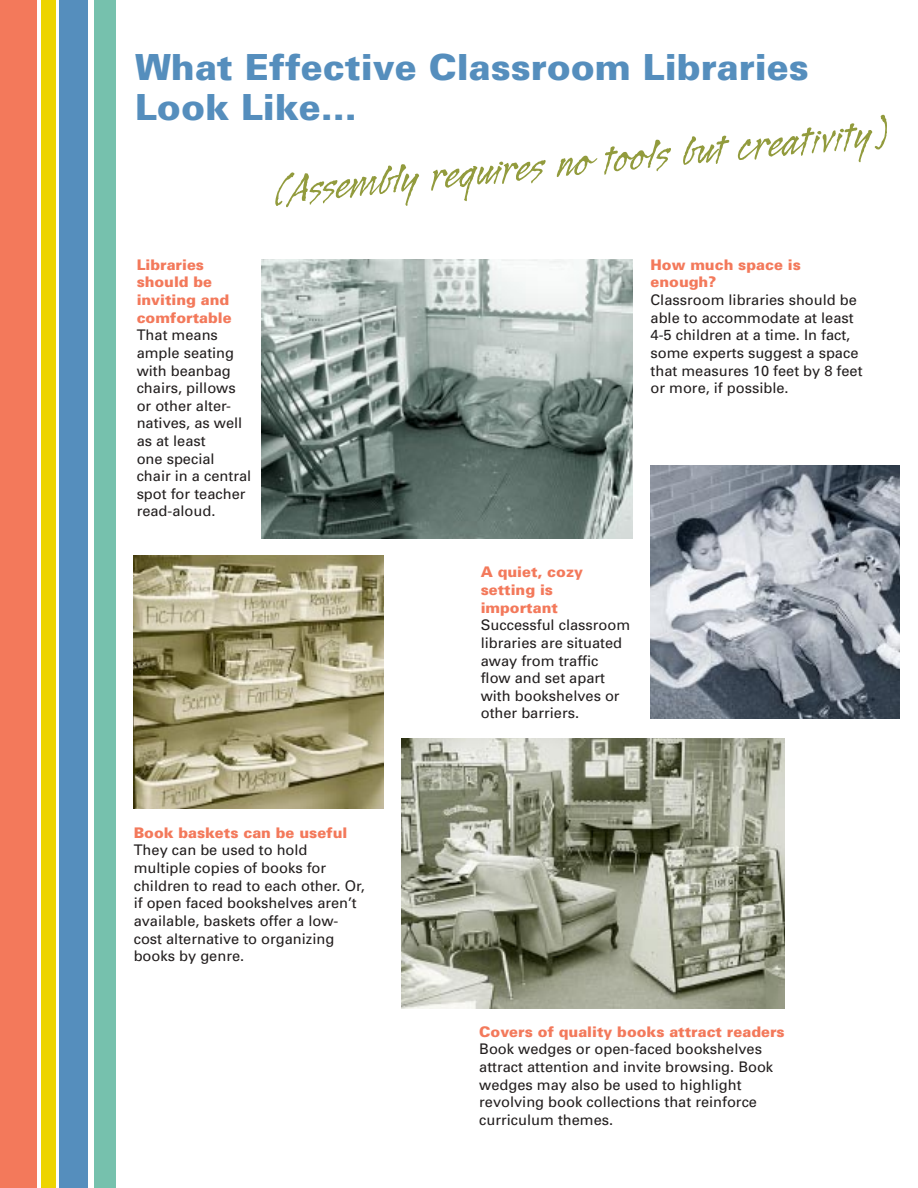
<style>
.page{position:relative;width:918px;height:1188px;background:#fff}
.page>*{position:absolute;margin:0;border:0;box-sizing:border-box;transform-origin:0 0}
.t1{font:900 36px/40.5px "Univers";color:#558ebd}
.t2{font:14.7px/17.5px "Univers";color:#231f1f}
.t3{font:900 14.7px/17.5px "Univers";color:#f3795b}
</style>
<div class="page">
<div style="left:42px;top:0;width:14px;height:1188px;background:#edd400"></div>
<div style="left:59px;top:0;width:29px;height:1188px;background:#558ebd"></div>
<div style="left:94px;top:0;width:22px;height:1188px;background:#76c1ad"></div>
<div style="left:0;top:0;width:36px;height:1188px;background:#f3795b"></div>
<img style="left:262px;top:259px;width:371px;height:279px">
<img style="left:134px;top:556px;width:249px;height:253px">
<img style="left:651px;top:465px;width:249px;height:253px">
<img style="left:401px;top:738px;width:383px;height:270px">
<svg style="left:275px;top:164px;width:144px;height:43px"></svg>
<svg style="left:431px;top:160px;width:115px;height:41px"></svg>
<svg style="left:557px;top:156px;width:40px;height:21px"></svg>
<svg style="left:604px;top:140px;width:67px;height:35px"></svg>
<svg style="left:683px;top:136px;width:46px;height:29px"></svg>
<svg style="left:738px;top:115px;width:149px;height:47px"></svg>
<h1 class="t1" style="left:135px;top:50px;width:675px">What Effective Classroom Libraries<br>Look Like…</h1>
<p class="t3" style="left:137px;top:257px;width:97px">Libraries should be inviting and comfortable</p>
<p class="t2" style="left:137px;top:328px;width:116px">That means ample seating with beanbag chairs, pillows or other alter&shy;natives, as well as at least<br>one special chair in a central spot for teacher read-aloud.</p>
<p class="t3" style="left:134px;top:825px;width:215px">Book baskets can be useful</p>
<p class="t2" style="left:134px;top:843px;width:233px">They can be used to hold multiple copies of books for children to read to each other. Or, if open faced bookshelves aren’t available, baskets offer a low&shy;cost alternative to organizing books by genre.</p>
<p class="t3" style="left:651px;top:257px;width:152px">How much space is enough?</p>
<p class="t2" style="left:651px;top:292px;width:214px">Classroom libraries should be able to accommodate at least<br>4-5 children at a time. In fact, some experts suggest a space that measures 10 feet by 8 feet or more, if possible.</p>
<p class="t3" style="left:481px;top:565px;width:104px">A quiet, cozy setting is important</p>
<p class="t2" style="left:481px;top:618px;width:151px">Successful classroom libraries are situated away from traffic flow and set apart with bookshelves or other barriers.</p>
<p class="t3" style="left:479px;top:1024px;width:307px">Covers of quality books attract readers</p>
<p class="t2" style="left:479px;top:1042px;width:296px">Book wedges or open-faced bookshelves attract attention and invite browsing. Book wedges may also be used to highlight revolving book collections that reinforce curriculum themes.</p>
</div>
